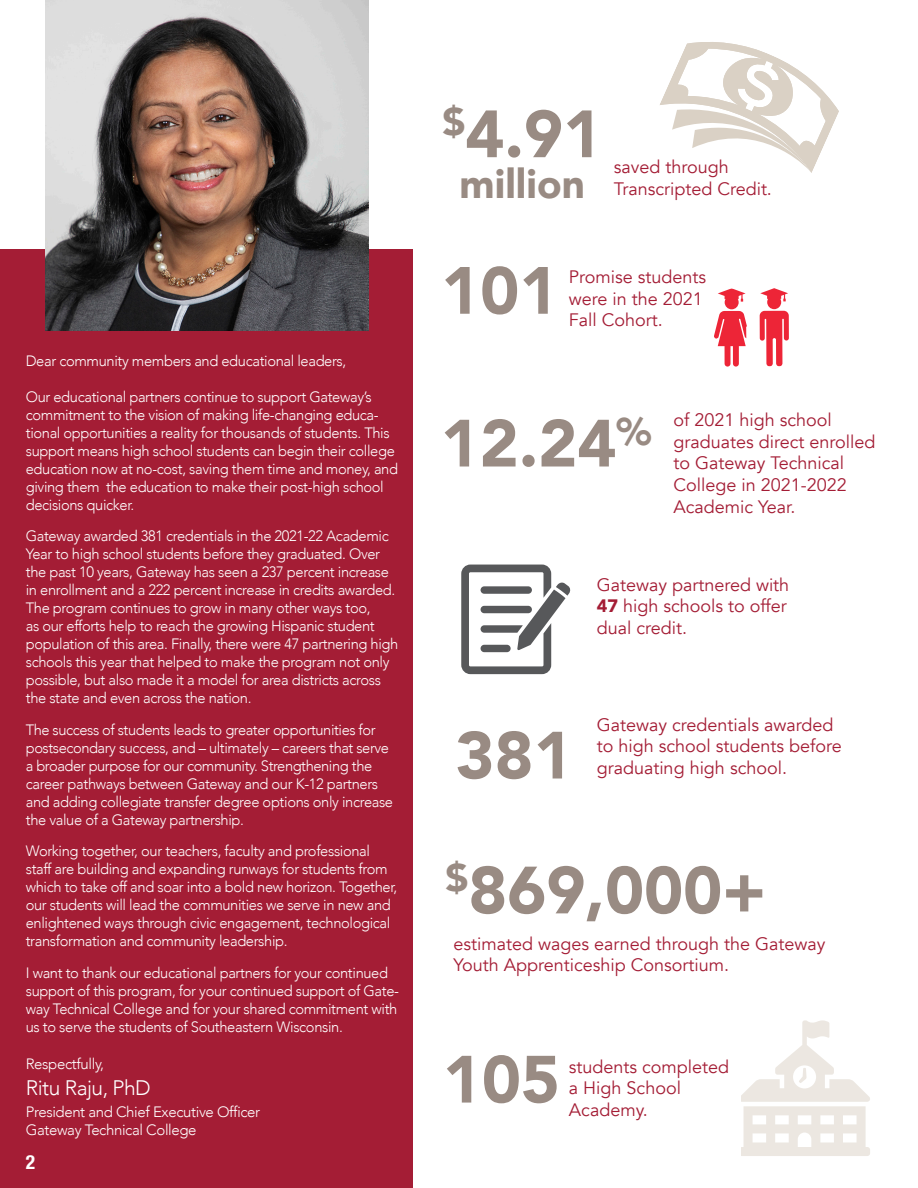
<style>
.page{position:relative;width:918px;height:1188px;background:#fff}
.page>*{position:absolute;margin:0;border:0;box-sizing:border-box;transform-origin:0 0}
.t1{font:900 66px "Avenir";color:#998b83}
.t2{font:900 40.5px "Avenir";color:#998b83}
.t3{font:300 21px "Avenir";letter-spacing:-.025em;color:#fff}
.t4{font:700 condensed 19.5px "Helvetica Neue LT Std";color:#fff}
.t5{font:18px/21.6px "Avenir";color:#a41d35}
.t6{font:300 15px/18px "Avenir";letter-spacing:-.025em;color:#fff}
.s1{font-weight:900}
</style>
<div class="page">
<div style="left:0;top:249px;width:412px;height:939px;background:#a41d35"></div>
<svg style="left:714px;top:288px;width:33px;height:79px"></svg>
<svg style="left:760px;top:288px;width:29px;height:78px"></svg>
<svg style="left:461px;top:565px;width:110px;height:109px"></svg>
<svg style="left:660px;top:42px;width:179px;height:131px"></svg>
<svg style="left:741px;top:1020px;width:129px;height:136px"></svg>
<img style="left:45px;top:0;width:323px;height:331px">
<p class="t6" style="left:26px;top:352px;width:322px">Dear community members and educational leaders,</p>
<p class="t6" style="left:26px;top:388px;width:374px">Our educational partners continue to support Gateway’s commitment to the vision of making life-changing educa&shy;tional opportunities a reality for thousands of students. This support means high school students can begin their college education now at no-cost, saving them time and money, and giving them the education to make their post-high school decisions quicker.</p>
<p class="t6" style="left:26px;top:527px;width:374px">Gateway awarded 381 credentials in the 2021-22 Academic Year to high school students before they graduated. Over the past 10 years, Gateway has seen a 237 percent increase in enrollment and a 222 percent increase in credits awarded.<br>The program continues to grow in many other ways too,<br>as our efforts help to reach the growing Hispanic student population of this area. Finally, there were 47 partnering high schools this year that helped to make the program not only possible, but also made it a model for area districts across the state and even across the nation.</p>
<p class="t6" style="left:26px;top:721px;width:365px">The success of students leads to greater opportunities for postsecondary success, and – ultimately – careers that serve</p>
<p class="t6" style="left:26px;top:757px;width:369px">a broader purpose for our community. Strengthening the career pathways between Gateway and our K-12 partners and adding collegiate transfer degree options only increase the value of a Gateway partnership.</p>
<p class="t6" style="left:26px;top:842px;width:373px">Working together, our teachers, faculty and professional staff are building and expanding runways for students from which to take off and soar into a bold new horizon. Together, our students will lead the communities we serve in new and enlightened ways through civic engagement, technological transformation and community leadership.</p>
<p class="t6" style="left:26px;top:964px;width:375px">I want to thank our educational partners for your continued support of this program, for your continued support of Gate&shy;way Technical College and for your shared commitment with us to serve the students of Southeastern Wisconsin.</p>
<p class="t6" style="left:26px;top:1055px;width:80px">Respectfully,</p>
<p class="t3" style="left:26px;top:1075px;width:127px">Ritu Raju, PhD</p>
<p class="t6" style="left:26px;top:1103px;width:236px">President and Chief Executive Officer</p>
<p class="t6" style="left:26px;top:1121px;width:172px">Gateway Technical College</p>
<p class="t4" style="left:26px;top:1150px;width:11px">2</p>
<p class="t1" style="left:443px;top:78px;width:161px"><sup>$</sup>4.91</p>
<p class="t2" style="left:460px;top:149px;width:127px">million</p>
<p class="t5" style="left:614px;top:157px;width:117px">saved through</p>
<p class="t5" style="left:614px;top:178px;width:160px">Transcripted Credit.</p>
<p class="t1" style="left:441px;top:234px;width:119px">101</p>
<p class="t5" style="left:569px;top:266px;width:139px">Promise students were in the 2021<br>Fall Cohort.</p>
<p class="t1" style="left:441px;top:387px;width:212px">12.24<sup>%</sup></p>
<p class="t5" style="left:674px;top:409px;width:160px">of 2021 high school</p>
<p class="t5" style="left:674px;top:431px;width:203px">graduates direct enrolled</p>
<p class="t5" style="left:674px;top:453px;width:172px">to Gateway Technical</p>
<p class="t5" style="left:674px;top:474px;width:175px">College in 2021-2022</p>
<p class="t5" style="left:674px;top:496px;width:124px">Academic Year.</p>
<p class="t1" style="left:455px;top:699px;width:119px">381</p>
<p class="t5" style="left:597px;top:574px;width:194px">Gateway partnered with<br><span class="s1">47</span> high schools to offer dual credit.</p>
<p class="t5" style="left:597px;top:714px;width:238px">Gateway credentials awarded</p>
<p class="t5" style="left:597px;top:735px;width:246px">to high school students before graduating high school.</p>
<p class="t1" style="left:446px;top:834px;width:322px"><sup>$</sup>869,000+</p>
<p class="t5" style="left:454px;top:933px;width:373px">estimated wages earned through the Gateway<br>Youth Apprenticeship Consortium.</p>
<p class="t1" style="left:443px;top:1023px;width:119px">105</p>
<p class="t5" style="left:569px;top:1056px;width:162px">students completed a High School</p>
<p class="t5" style="left:569px;top:1099px;width:80px">Academy.</p>
</div>
